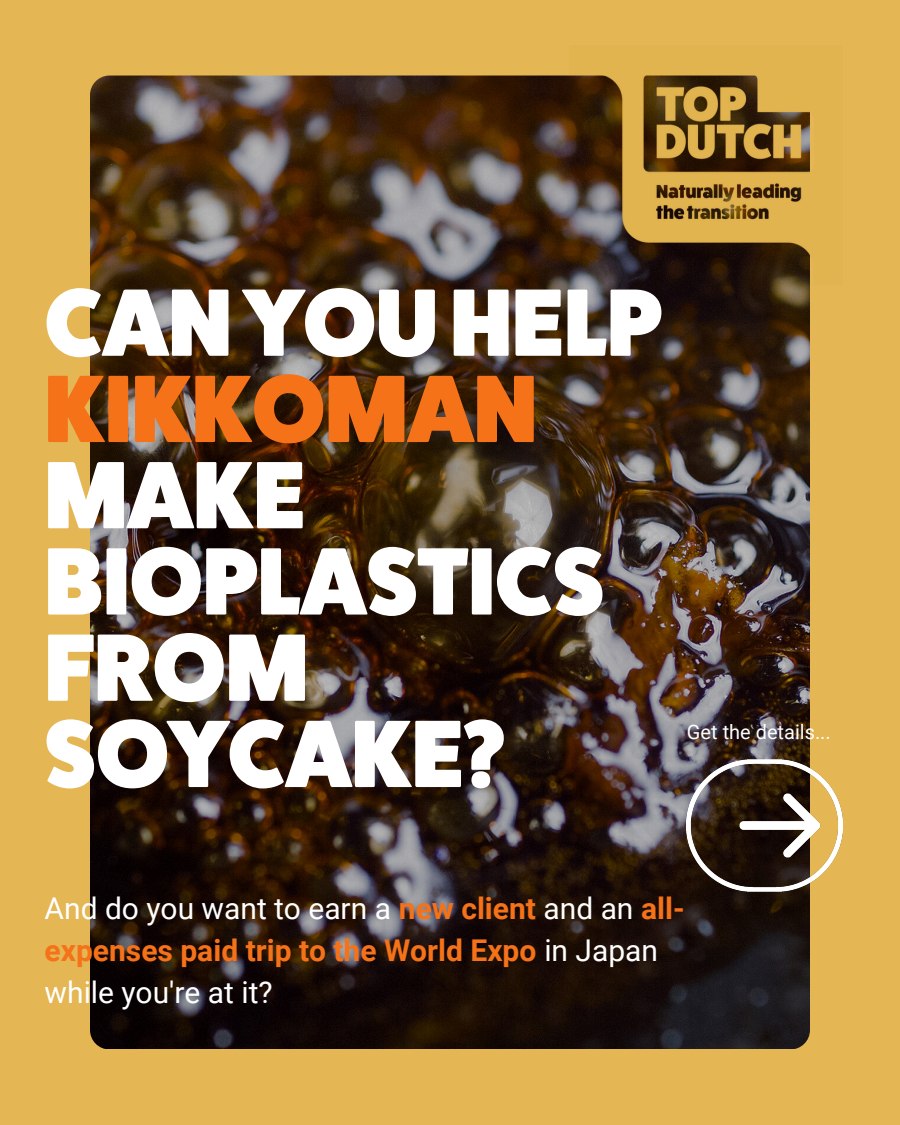
<style>
.page{position:relative;width:900px;height:1125px;background:#e4b654}
.page>*{position:absolute;margin:0;border:0;box-sizing:border-box;transform-origin:0 0}
.t1{font:96px/86.2px "Fat Frank Free";color:#fff}
.t2{font:30px/42px "Roboto";color:#fff}
.t3{font:20px "Roboto";color:#fff}
.s1{color:#f57218}
.s2{font-weight:700;color:#f57218}
</style>
<div class="page">
<img style="left:90px;top:76px;width:720px;height:973px;border-radius:19px">
<img style="left:564px;top:75px;width:246px;height:221px">
<img style="left:687px;top:759px;width:155px;height:132px">
<h1 class="t1" style="left:45px;top:281px;width:619px">CANYOUHELP<br><span class="s1">KIKKOMAN<br></span>MAKE<br>BIOPLASTICS<br>FROM<br>SOYCAKE?</h1>
<h2 class="t3" style="left:687px;top:721px;width:145px">Get the details...</h2>
<p class="t2" style="left:45px;top:888px;width:642px">And do you want to earn a <span class="s2">new client</span> and an <span class="s2">all&shy;expenses paid trip to the World Expo</span> in Japan while you're at it?</p>
</div>
